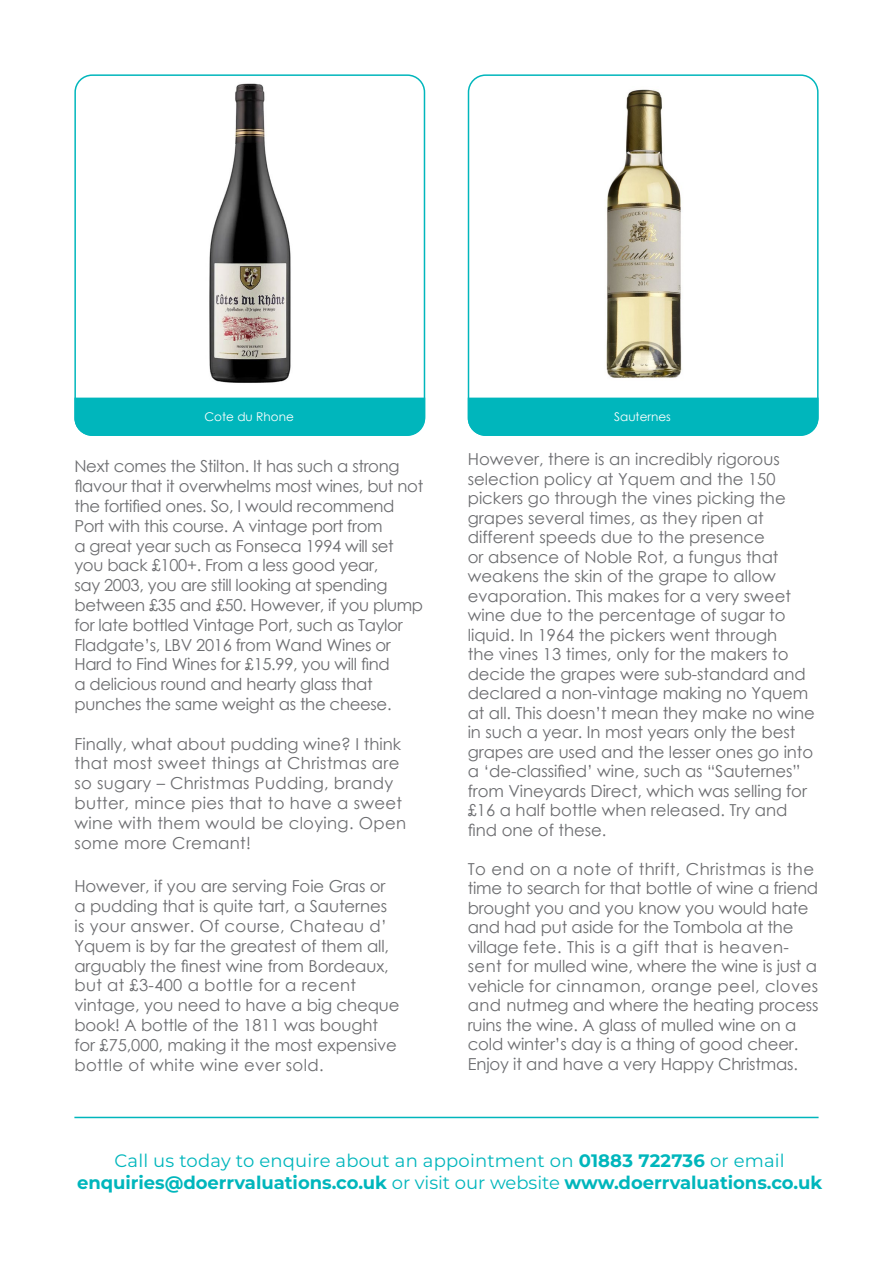
<style>
.page{position:relative;width:893px;height:1263px;background:#fff}
.page>*{position:absolute;margin:0;border:0;box-sizing:border-box;transform-origin:0 0}
.t1{font:700 18px/21.6px "Montserrat";color:#00b6bc;text-align:center}
.t2{font:16.5px/19.5px "Century Gothic";letter-spacing:-.005em;color:#6c6d70}
.t3{font:16.5px/19.8px "Century Gothic";letter-spacing:.02em;color:#6c6d70}
.t4{font:12px "Century Gothic";color:#fff}
.s1{font-weight:400}
</style>
<div class="page">
<hr style="left:74px;top:1117px;width:745px;height:1px;background:#00b6bc">
<img style="left:606px;top:89px;width:76px;height:289px">
<div style="left:468px;top:74px;width:351px;height:362px;border:2px solid #00b6bc;border-radius:17px"></div>
<div style="left:468px;top:398px;width:351px;height:38px;background:#00b6bc"></div>
<img style="left:77px;top:77px;width:347px;height:321px">
<div style="left:74px;top:74px;width:351px;height:362px;border:2px solid #00b6bc;border-radius:17px"></div>
<div style="left:74px;top:398px;width:351px;height:38px;background:#00b6bc"></div>
<p class="t4" style="left:205px;top:408px;width:91px">Cote du Rhone</p>
<p class="t4" style="left:614px;top:408px;width:58px">Sauternes</p>
<p class="t2" style="left:74px;top:456px;width:350px">Next comes the Stilton. It has such a strong flavour that it overwhelms most wines, but not the fortified ones. So, I would recommend Port with this course. A vintage port from<br>a great year such as Fonseca 1994 will set you back £100+. From a less good year,<br>say 2003, you are still looking at spending between £35 and £50. However, if you plump for late bottled Vintage Port, such as Taylor Fladgate’s, LBV 2016 from Wand Wines or Hard to Find Wines for £15.99, you will find<br>a delicious round and hearty glass that punches the same weight as the cheese.</p>
<p class="t3" style="left:74px;top:733px;width:333px">Finally, what about pudding wine? I think that most sweet things at Christmas are so sugary – Christmas Pudding, brandy butter, mince pies that to have a sweet wine with them would be cloying. Open some more Cremant!</p>
<p class="t2" style="left:74px;top:876px;width:327px">However, if you are serving Foie Gras or a pudding that is quite tart, a Sauternes is your answer. Of course, Chateau d’ Yquem is by far the greatest of them all, arguably the finest wine from Bordeaux, but at £3-400 a bottle for a recent vintage, you need to have a big cheque book! A bottle of the 1811 was bought for £75,000, making it the most expensive bottle of white wine ever sold.</p>
<p class="t2" style="left:468px;top:449px;width:349px">However, there is an incredibly rigorous selection policy at Yquem and the 150 pickers go through the vines picking the grapes several times, as they ripen at different speeds due to the presence<br>or absence of Noble Rot, a fungus that weakens the skin of the grape to allow evaporation. This makes for a very sweet wine due to the percentage of sugar to liquid. In 1964 the pickers went through<br>the vines 13 times, only for the makers to decide the grapes were sub-standard and declared a non-vintage making no Yquem at all. This doesn’t mean they make no wine in such a year. In most years only the best grapes are used and the lesser ones go into a ‘de-classified’ wine, such as “Sauternes” from Vineyards Direct, which was selling for £16 a half bottle when released. Try and find one of these.</p>
<p class="t2" style="left:468px;top:859px;width:352px">To end on a note of thrift, Christmas is the time to search for that bottle of wine a friend brought you and you know you would hate and had put aside for the Tombola at the village fete. This is a gift that is heaven&shy;sent for mulled wine, where the wine is just a vehicle for cinnamon, orange peel, cloves and nutmeg and where the heating process ruins the wine. A glass of mulled wine on a cold winter’s day is a thing of good cheer.<br>Enjoy it and have a very Happy Christmas.</p>
<p class="t1" style="left:77px;top:1149px;width:747px"><span class="s1">Call us today to enquire about an appointment on</span> 01883 722736 <span class="s1">or email </span>enquiries@doerrvaluations.co.uk <span class="s1">or visit our website</span> www.doerrvaluations.co.uk</p>
</div>
